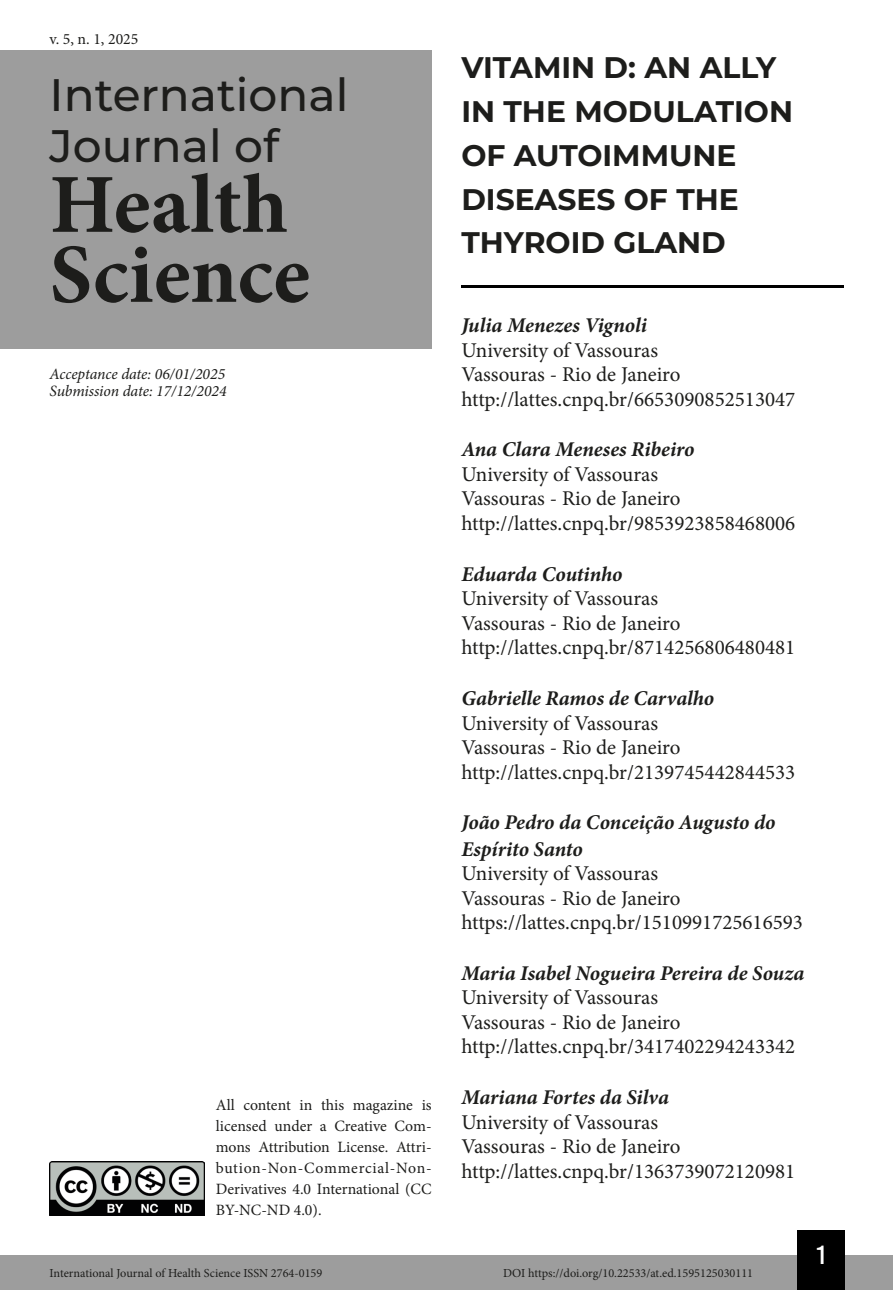
<style>
.page{position:relative;width:893px;height:1290px;background:#fff}
.page>*{position:absolute;margin:0;border:0;box-sizing:border-box;transform-origin:0 0}
.t1{font:700 84px/70px "Minion Pro";color:#1d1d1b}
.t2{font:500 45.5px/50.8px "Montserrat";color:#1d1d1b}
.Título_Artigo{font:700 29.75px/43.8px "Montserrat";color:#1d1d1b}
.t3{font:26.25px "Bebas Kai";color:#fff}
.Infos_autor{font:21px "Minion Pro";color:#1d1d1b}
.Autor{font:italic 700 21px/26.2px "Minion Pro";letter-spacing:-.005em;color:#1d1d1b}
.t4{font:15.75px/21px "Minion Pro";color:#1d1d1b;text-align:justify}
.v__n___Ano{font:italic 15.75px "Minion Pro";letter-spacing:-.005em;color:#1d1d1b}
.t5{font:12.25px "Minion Pro";color:#1d1d1b}
</style>
<div class="page">
<div style="left:0;top:1255px;width:893px;height:35px;background:#9d9d9d"></div>
<div style="left:797px;top:1230px;width:48px;height:60px;background:#000"></div>
<img style="left:50px;top:1161px;width:154px;height:54px">
<div style="left:0;top:50px;width:432px;height:298px;background:#9d9d9d"></div>
<hr style="left:461px;top:285px;width:382px;height:3px;background:#000">
<p class="t4" style="left:50px;top:28px;width:90px">v. 5, n. 1, 2025</p>
<h2 class="t2" style="left:50px;top:68px;width:300px">International<br>Journal of</h2>
<h1 class="t1" style="left:50px;top:169px;width:262px">Health<br>Science</h1>
<p class="v__n___Ano" style="left:50px;top:363px;width:177px">Acceptance date: 06/01/2025</p>
<p class="v__n___Ano" style="left:50px;top:380px;width:178px">Submission date: 17/12/2024</p>
<p class="t4" style="left:216px;top:1095px;width:217px">All content in this magazine is licensed under a Creative Com&shy;mons Attribution License. Attri&shy;bution-Non-Commercial-Non-Derivatives 4.0 International (CC BY-NC-ND 4.0).</p>
<p class="Título_Artigo" style="left:461px;top:44px;width:333px">VITAMIN D: AN ALLY<br>IN THE MODULATION<br>OF AUTOIMMUNE<br>DISEASES OF THE<br>THYROID GLAND</p>
<p class="Autor" style="left:461px;top:312px;width:187px">Julia Menezes Vignoli</p>
<p class="Infos_autor" style="left:461px;top:336px;width:198px">University of Vassouras</p>
<p class="Infos_autor" style="left:461px;top:360px;width:221px">Vassouras - Rio de Janeiro</p>
<p class="Infos_autor" style="left:461px;top:385px;width:335px">http://lattes.cnpq.br/6653090852513047</p>
<p class="Autor" style="left:461px;top:436px;width:235px">Ana Clara Meneses Ribeiro</p>
<p class="Infos_autor" style="left:461px;top:460px;width:198px">University of Vassouras</p>
<p class="Infos_autor" style="left:461px;top:485px;width:221px">Vassouras - Rio de Janeiro</p>
<p class="Infos_autor" style="left:461px;top:509px;width:335px">http://lattes.cnpq.br/9853923858468006</p>
<p class="Autor" style="left:461px;top:560px;width:163px">Eduarda Coutinho</p>
<p class="Infos_autor" style="left:461px;top:584px;width:198px">University of Vassouras</p>
<p class="Infos_autor" style="left:461px;top:609px;width:221px">Vassouras - Rio de Janeiro</p>
<p class="Infos_autor" style="left:461px;top:633px;width:335px">http://lattes.cnpq.br/8714256806480481</p>
<p class="Autor" style="left:461px;top:685px;width:254px">Gabrielle Ramos de Carvalho</p>
<p class="Infos_autor" style="left:461px;top:709px;width:198px">University of Vassouras</p>
<p class="Infos_autor" style="left:461px;top:733px;width:221px">Vassouras - Rio de Janeiro</p>
<p class="Infos_autor" style="left:461px;top:758px;width:335px">http://lattes.cnpq.br/2139745442844533</p>
<p class="Autor" style="left:461px;top:809px;width:316px">João Pedro da Conceição Augusto do<br>Espírito Santo</p>
<p class="Infos_autor" style="left:461px;top:859px;width:198px">University of Vassouras</p>
<p class="Infos_autor" style="left:461px;top:884px;width:221px">Vassouras - Rio de Janeiro</p>
<p class="Infos_autor" style="left:461px;top:908px;width:343px">https://lattes.cnpq.br/1510991725616593</p>
<p class="Autor" style="left:461px;top:959px;width:345px">Maria Isabel Nogueira Pereira de Souza</p>
<p class="Infos_autor" style="left:461px;top:983px;width:198px">University of Vassouras</p>
<p class="Infos_autor" style="left:461px;top:1008px;width:221px">Vassouras - Rio de Janeiro</p>
<p class="Infos_autor" style="left:461px;top:1032px;width:335px">http://lattes.cnpq.br/3417402294243342</p>
<p class="Autor" style="left:461px;top:1084px;width:209px">Mariana Fortes da Silva</p>
<p class="Infos_autor" style="left:461px;top:1108px;width:198px">University of Vassouras</p>
<p class="Infos_autor" style="left:461px;top:1132px;width:221px">Vassouras - Rio de Janeiro</p>
<p class="Infos_autor" style="left:461px;top:1157px;width:335px">http://lattes.cnpq.br/1363739072120981</p>
<p class="t5" style="left:50px;top:1265px;width:274px">International Journal of Health Science ISSN 2764-0159</p>
<p class="t5" style="left:503px;top:1265px;width:252px">DOI https://doi.org/10.22533/at.ed.1595125030111</p>
<p class="t3" style="left:817px;top:1241px;width:10px">1</p>
</div>
